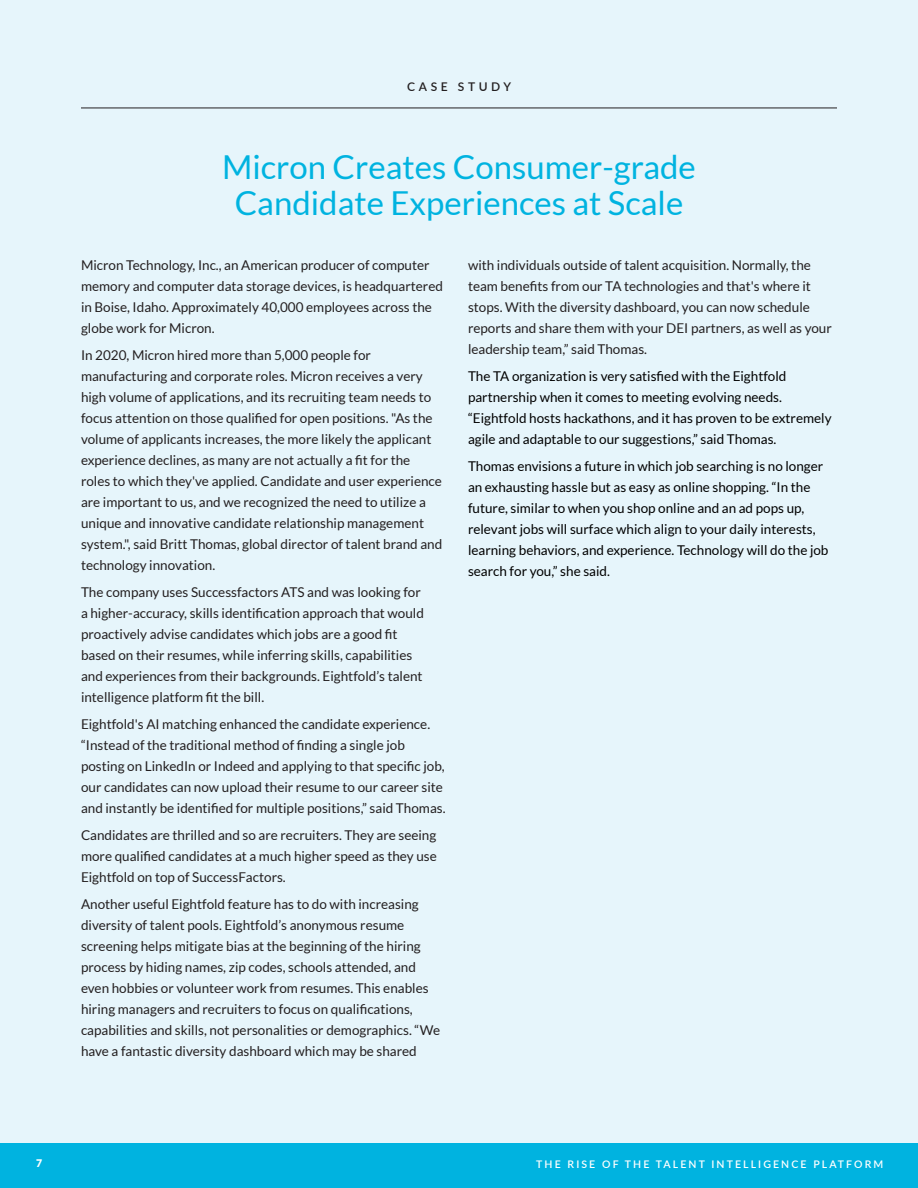
<style>
.page{position:relative;width:918px;height:1188px;background:#e6f5fb}
.page>*{position:absolute;margin:0;border:0;box-sizing:border-box;transform-origin:0 0}
.t1{font:33px/36.6px "Lato";color:#00b3e0;text-align:center}
.t2{font:13.5px/21px "Lato";color:#231f20}
.t3{font:13.5px/21px "Lato";color:#000}
.t4{font:600 12px "Lato";letter-spacing:.3em;color:#231f20}
.t5{font:600 10.5px "Lato";letter-spacing:.2em;color:#fff}
.t6{font:900 10.5px "Lato";color:#fff}
</style>
<div class="page">
<div style="left:0;top:1143px;width:918px;height:45px;background:#00b3e0"></div>
<hr style="left:81px;top:108px;width:756px;height:1px;background:#231f20">
<p class="t4" style="left:407px;top:80px;width:105px">CASE STUDY</p>
<h1 class="t1" style="left:222px;top:148px;width:475px">Micron Creates Consumer-grade<br>Candidate Experiences at Scale</h1>
<p class="t2" style="left:81px;top:256px;width:364px">Micron Technology, Inc., an American producer of computer memory and computer data storage devices, is headquartered in Boise, Idaho. Approximately 40,000 employees across the globe work for Micron.</p>
<p class="t2" style="left:81px;top:346px;width:363px">In 2020, Micron hired more than 5,000 people for manufacturing and corporate roles. Micron receives a very high volume of applications, and its recruiting team needs to focus attention on those qualified for open positions. "As the volume of applicants increases, the more likely the applicant experience declines, as many are not actually a fit for the roles to which they've applied. Candidate and user experience are important to us, and we recognized the need to utilize a unique and innovative candidate relationship management system.", said Britt Thomas, global director of talent brand and technology innovation.</p>
<p class="t2" style="left:81px;top:583px;width:344px">The company uses Successfactors ATS and was looking for a higher-accuracy, skills identification approach that would proactively advise candidates which jobs are a good fit based on their resumes, while inferring skills, capabilities and experiences from their backgrounds. Eightfold’s talent intelligence platform fit the bill.</p>
<p class="t2" style="left:81px;top:715px;width:366px">Eightfold's AI matching enhanced the candidate experience. “Instead of the traditional method of finding a single job posting on LinkedIn or Indeed and applying to that specific job, our candidates can now upload their resume to our career site and instantly be identified for multiple positions,” said Thomas.</p>
<p class="t2" style="left:81px;top:826px;width:357px;text-align:justify">Candidates are thrilled and so are recruiters. They are seeing more qualified candidates at a much higher speed as they use Eightfold on top of SuccessFactors.</p>
<p class="t2" style="left:81px;top:895px;width:361px">Another useful Eightfold feature has to do with increasing diversity of talent pools. Eightfold’s anonymous resume screening helps mitigate bias at the beginning of the hiring process by hiding names, zip codes, schools attended, and even hobbies or volunteer work from resumes. This enables hiring managers and recruiters to focus on qualifications, capabilities and skills, not personalities or demographics. “We have a fantastic diversity dashboard which may be shared</p>
<p class="t2" style="left:468px;top:256px;width:365px">with individuals outside of talent acquisition. Normally, the team benefits from our TA technologies and that's where it stops. With the diversity dashboard, you can now schedule reports and share them with your DEI partners, as well as your leadership team,” said Thomas.</p>
<p class="t3" style="left:468px;top:366px;width:365px">The TA organization is very satisfied with the Eightfold partnership when it comes to meeting evolving needs. “Eightfold hosts hackathons, and it has proven to be extremely agile and adaptable to our suggestions,” said Thomas.</p>
<p class="t3" style="left:468px;top:457px;width:362px">Thomas envisions a future in which job searching is no longer an exhausting hassle but as easy as online shopping. “In the future, similar to when you shop online and an ad pops up, relevant jobs will surface which align to your daily interests, learning behaviors, and experience. Technology will do the job search for you,” she said.</p>
<p class="t6" style="left:36px;top:1157px;width:8px">7</p>
<p class="t5" style="left:536px;top:1157px;width:349px">THE RISE OF THE TALENT INTELLIGENCE PLATFORM</p>
</div>
